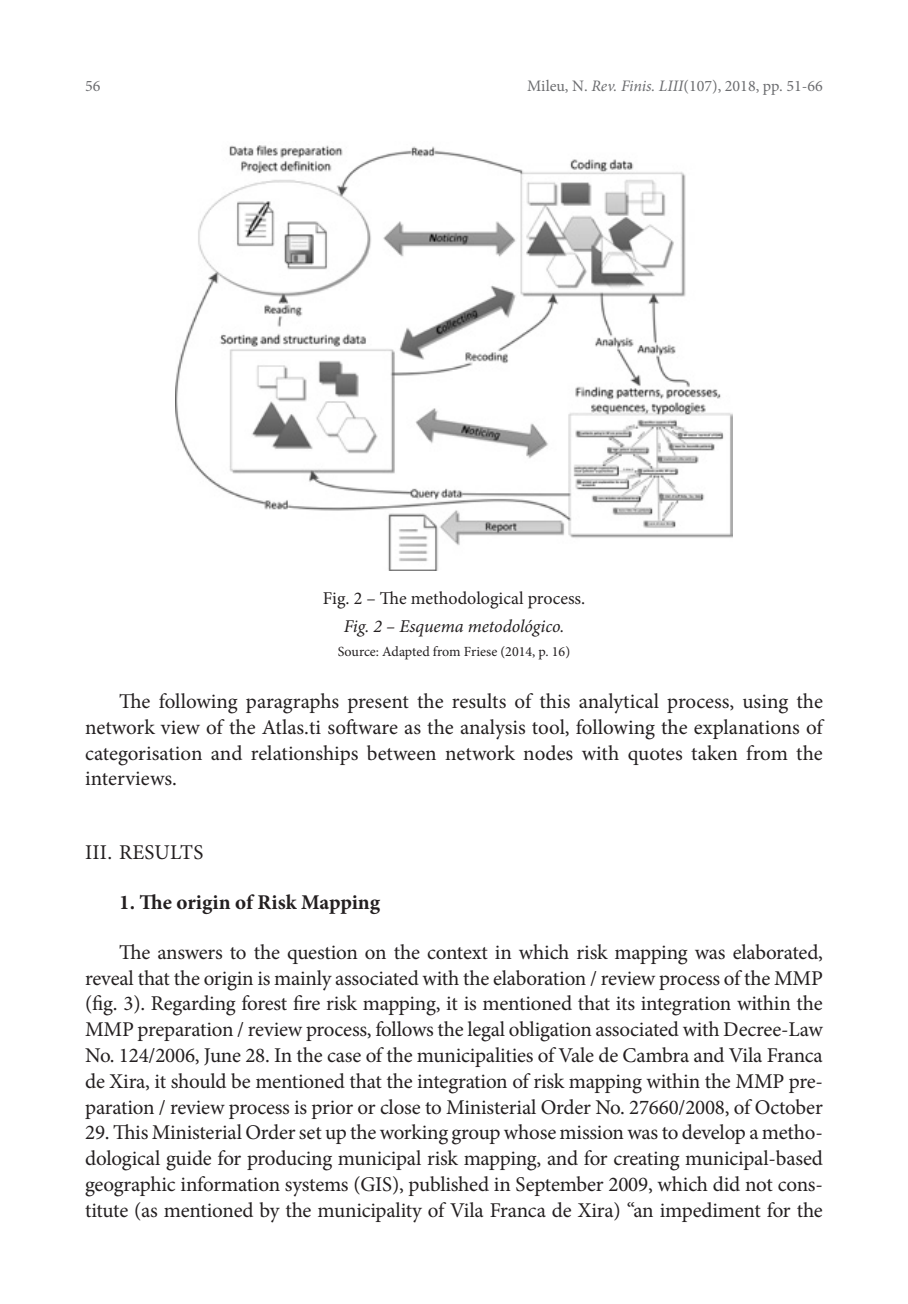
<style>
.page{position:relative;width:908px;height:1304px;background:#fff}
.page>*{position:absolute;margin:0;border:0;box-sizing:border-box;transform-origin:0 0}
.t1{font:21px/25.8px "Minion Pro";letter-spacing:-.01em;color:#231f20;text-align:justify}
.t2{font:700 21px "Minion Pro";letter-spacing:-.005em;color:#231f20}
.t3{font:18px "Minion Pro";color:#231f20}
.t4{font:italic 18px "Minion Pro";letter-spacing:-.005em;color:#231f20}
.t5{font:16px "Minion Pro";color:#6c6d70}
.t6{font:14px "Minion Pro";color:#231f20}
.s1{font-style:italic}
</style>
<div class="page">
<img style="left:176px;top:145px;width:555px;height:426px">
<p class="t5" style="left:85px;top:75px;width:17px">56</p>
<p class="t5" style="left:527px;top:75px;width:297px">Mileu, N. <span class="s1">Rev. Finis. LIII</span>(107), 2018, pp. 51-66</p>
<p class="t3" style="left:322px;top:586px;width:264px">Fig. 2 – The methodological process.</p>
<p class="t4" style="left:343px;top:614px;width:222px">Fig. 2 – Esquema metodológico.</p>
<p class="t6" style="left:337px;top:642px;width:234px">Source: Adapted from Friese (2014, p. 16)</p>
<p class="t1" style="left:85px;top:688px;width:740px;text-indent:34px">The following paragraphs present the results of this analytical process, using the network view of the Atlas.ti software as the analysis tool, following the explanations of categorisation and relationships between network nodes with quotes taken from the interviews.</p>
<p class="t1" style="left:85px;top:840px;width:39px">III . RES</p>
<p class="t1" style="left:154px;top:840px;width:38px">ULTS</p>
<p class="t2" style="left:119px;top:887px;width:262px">1. The origin of Risk Mapping</p>
<p class="t1" style="left:85px;top:939px;width:739px;text-indent:34px">The answers to the question on the context in which risk mapping was elaborated, reveal that the origin is mainly associated with the elaboration / review process of the MMP (fig. 3). Regarding forest fire risk mapping, it is mentioned that its integration within the MMP preparation / review process, follows the legal obligation associated with Decree-Law No. 124/2006, June 28. In the case of the municipalities of Vale de Cambra and Vila Franca de Xira, it should be mentioned that the integration of risk mapping within the MMP pre&shy;paration / review process is prior or close to Ministerial Order No. 27660/2008, of October</p>
<p class="t1" style="left:85px;top:1120px;width:739px">29. This Ministerial Order set up the working group whose mission was to develop a metho&shy;dological guide for producing municipal risk mapping, and for creating municipal-based geographic information systems (GIS), published in September 2009, which did not cons&shy;titute (as mentioned by the municipality of Vila Franca de Xira) “an impediment for the</p>
</div>
